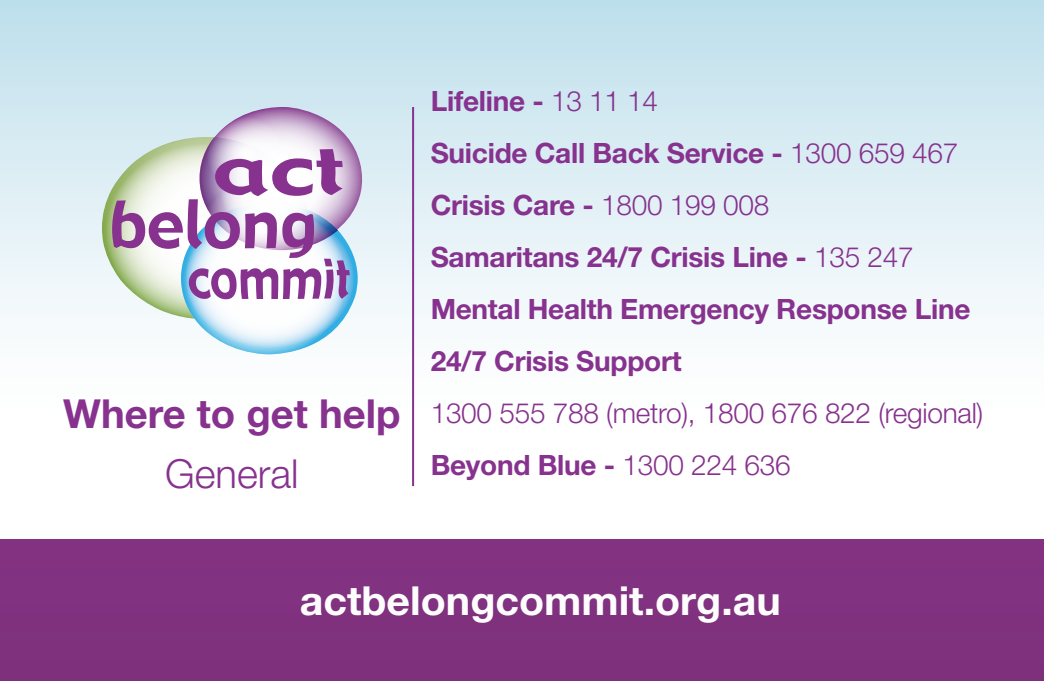
<style>
.page{position:relative;width:1044px;height:681px;background:#fff}
.page>*{position:absolute;margin:0;border:0;box-sizing:border-box;transform-origin:0 0}
.t1{font:700 40px "Helvetica Neue LT Std";color:#fdfdfd}
.t2{font:700 40px "Helvetica Neue LT Std";color:#86328e}
.t3{font:300 40px "Helvetica Neue LT Std";color:#86328e}
.t4{font:700 28px/52px "Helvetica Neue LT Std";letter-spacing:-.01em;color:#86328e}
.t5{font:300 28px/52px "Helvetica Neue LT Std";letter-spacing:-.01em;color:#86328e}
.s1{font-weight:300}
.s2{font-weight:700}
</style>
<div class="page">
<div style="left:0;top:0;width:1043px;height:538px;background:linear-gradient(to bottom,#c4e2ed,#fff)"></div>
<svg style="left:103px;top:139px;width:8px;height:182px"></svg>
<svg style="left:111px;top:108px;width:252px;height:246px"></svg>
<hr style="left:412px;top:107px;width:2px;height:379px;background:#86328e">
<div style="left:0;top:539px;width:1043px;height:141px;background:#80317f"></div>
<h1 class="t2" style="left:63px;top:388px;width:339px">Where to get help</h1>
<h1 class="t3" style="left:165px;top:449px;width:135px">General</h1>
<p class="t4" style="left:430px;top:74px;width:541px">Lifeline - <span class="s1">13 11 14<br></span>Suicide Call Back Service - <span class="s1">1300 659 467<br></span>Crisis Care - <span class="s1">1800 199 008<br></span>Samaritans 24/7 Crisis Line - <span class="s1">135 247<br></span>Mental Health Emergency Response Line<br>24/7 Crisis Support</p>
<p class="t5" style="left:430px;top:386px;width:554px">1300 555 788 (metro), 1800 676 822 (regional)<br><span class="s2">Beyond Blue -</span> 1300 224 636</p>
<h1 class="t1" style="left:300px;top:576px;width:482px">actbelongcommit.org.au</h1>
</div>
